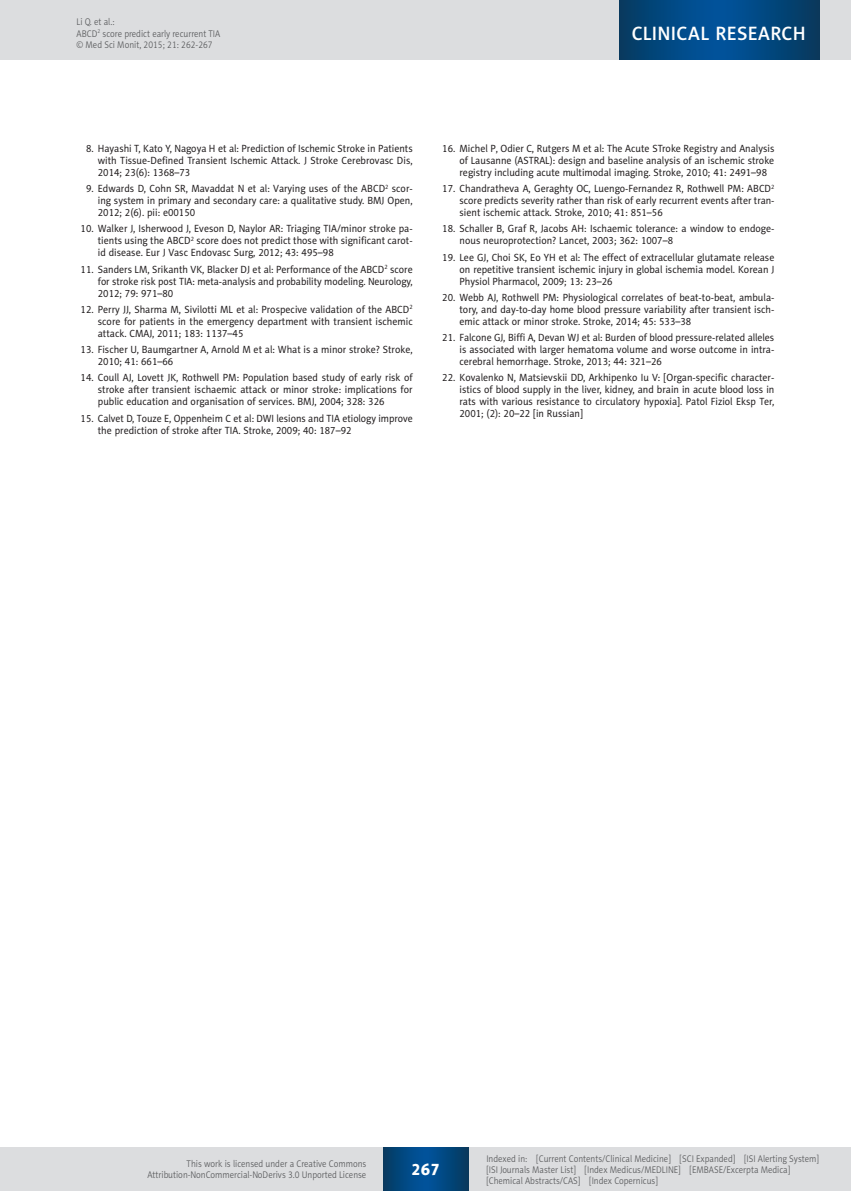
<style>
.page{position:relative;width:851px;height:1191px;background:#fff}
.page>*{position:absolute;margin:0;border:0;box-sizing:border-box;transform-origin:0 0}
.t1{font:19.5px "Naomi Sans EFN Medium";letter-spacing:.015em;color:#fff}
.t2{font:16.5px "Naomi Sans EFN Heavy";color:#fff}
.MSM_Referencje_punkt{font:10.5px/12px "Naomi Sans EFN";color:#231f20;text-align:justify;scale:.95 1}
.MSM_Referencje_punkt-2{font:10.5px/12px "Naomi Sans EFN";color:#231f20;scale:.94 1}
.t3{font:9.75px/11.2px "Naomi Sans EFN Light";color:#57585a;scale:.9 1}
</style>
<div class="page">
<div style="left:0;top:1148px;width:850px;height:43px;background:#dcdddf"></div>
<svg style="left:383px;top:1147px;width:85px;height:43px;background:#02477e"></svg>
<div style="left:0;top:0;width:850px;height:60px;background:#dcdddf"></div>
<svg style="left:619px;top:0;width:200px;height:60px;background:#02477e"></svg>
<p class="t3" style="left:77px;top:16px;width:161px">Li Q. et al.:<br>ABCD<sup>2</sup> score predict early recurrent TIA © Med Sci Monit, 2015; 21: 262-267</p>
<h1 class="t1" style="left:631px;top:22px;width:175px">CLINICAL RESEARCH</h1>
<p class="MSM_Referencje_punkt" style="left:98px;top:142px;width:333px;text-indent:-12px">8. Hayashi T, Kato Y, Nagoya H et al: Prediction of Ischemic Stroke in Patients with Tissue-Defined Transient Ischemic Attack. J Stroke Cerebrovasc Dis, 2014; 23(6): 1368–73</p>
<p class="MSM_Referencje_punkt" style="left:98px;top:183px;width:333px;text-indent:-12px">9. Edwards D, Cohn SR, Mavaddat N et al: Varying uses of the ABCD<sup>2</sup> scor&shy;ing system in primary and secondary care: a qualitative study. BMJ Open, 2012; 2(6). pii: e00150</p>
<p class="MSM_Referencje_punkt" style="left:98px;top:223px;width:333px;text-indent:-17px">10. Walker J, Isherwood J, Eveson D, Naylor AR: Triaging TIA/minor stroke pa&shy;tients using the ABCD<sup>2</sup> score does not predict those with significant carot&shy;id disease. Eur J Vasc Endovasc Surg, 2012; 43: 495–98</p>
<p class="MSM_Referencje_punkt" style="left:98px;top:263px;width:333px;text-indent:-17px">11. Sanders LM, Srikanth VK, Blacker DJ et al: Performance of the ABCD<sup>2</sup> score for stroke risk post TIA: meta-analysis and probability modeling. Neurology, 2012; 79: 971–80</p>
<p class="MSM_Referencje_punkt" style="left:98px;top:303px;width:333px;text-indent:-17px">12. Perry JJ, Sharma M, Sivilotti ML et al: Prospecive validation of the ABCD<sup>2 </sup>score for patients in the emergency department with transient ischemic attack. CMAJ, 2011; 183: 1137–45</p>
<p class="MSM_Referencje_punkt" style="left:98px;top:344px;width:333px;text-indent:-17px">13. Fischer U, Baumgartner A, Arnold M et al: What is a minor stroke? Stroke,<br>2010; 41: 661–66</p>
<p class="MSM_Referencje_punkt" style="left:98px;top:372px;width:333px;text-indent:-17px">14. Coull AJ, Lovett JK, Rothwell PM: Population based study of early risk of stroke after transient ischaemic attack or minor stroke: implications for public education and organisation of services. BMJ, 2004; 328: 326</p>
<p class="MSM_Referencje_punkt-2" style="left:98px;top:412px;width:336px;text-indent:-17px">15. Calvet D, Touze E, Oppenheim C et al: DWI lesions and TIA etiology improve the prediction of stroke after TIA. Stroke, 2009; 40: 187–92</p>
<p class="MSM_Referencje_punkt" style="left:459px;top:142px;width:333px;text-indent:-17px">16. Michel P, Odier C, Rutgers M et al: The Acute STroke Registry and Analysis of Lausanne (ASTRAL): design and baseline analysis of an ischemic stroke registry including acute multimodal imaging. Stroke, 2010; 41: 2491–98</p>
<p class="MSM_Referencje_punkt" style="left:459px;top:183px;width:333px;text-indent:-17px">17. Chandratheva A, Geraghty OC, Luengo-Fernandez R, Rothwell PM: ABCD<sup>2 </sup>score predicts severity rather than risk of early recurrent events after tran&shy;sient ischemic attack. Stroke, 2010; 41: 851–56</p>
<p class="MSM_Referencje_punkt" style="left:459px;top:223px;width:333px;text-indent:-17px">18. Schaller B, Graf R, Jacobs AH: Ischaemic tolerance: a window to endoge&shy;nous neuroprotection? Lancet, 2003; 362: 1007–8</p>
<p class="MSM_Referencje_punkt" style="left:459px;top:251px;width:333px;text-indent:-17px">19. Lee GJ, Choi SK, Eo YH et al: The effect of extracellular glutamate release on repetitive transient ischemic injury in global ischemia model. Korean J Physiol Pharmacol, 2009; 13: 23–26</p>
<p class="MSM_Referencje_punkt" style="left:459px;top:291px;width:333px;text-indent:-17px">20. Webb AJ, Rothwell PM: Physiological correlates of beat-to-beat, ambula&shy;tory, and day-to-day home blood pressure variability after transient isch&shy;emic attack or minor stroke. Stroke, 2014; 45: 533–38</p>
<p class="MSM_Referencje_punkt" style="left:459px;top:332px;width:333px;text-indent:-17px">21. Falcone GJ, Biffi A, Devan WJ et al: Burden of blood pressure-related alleles is associated with larger hematoma volume and worse outcome in intra&shy;cerebral hemorrhage. Stroke, 2013; 44: 321–26</p>
<p class="MSM_Referencje_punkt" style="left:459px;top:372px;width:333px;text-indent:-17px">22. Kovalenko N, Matsievskii DD, Arkhipenko Iu V: [Organ-specific character&shy;istics of blood supply in the liver, kidney, and brain in acute blood loss in rats with various resistance to circulatory hypoxia]. Patol Fiziol Eksp Ter, 2001; (2): 20–22 [in Russian]</p>
<p class="t3" style="left:147px;top:1158px;width:245px;text-align:right">This work is licensed under a Creative Commons<br>Attribution-NonCommercial-NoDerivs 3.0 Unported License</p>
<h2 class="t2" style="left:411px;top:1159px;width:30px">267</h2>
<p class="t3" style="left:486px;top:1152px;width:371px">Indexed in: [Current Contents/Clinical Medicine] [SCI Expanded] [ISI Alerting System] [ISI Journals Master List] [Index Medicus/MEDLINE] [EMBASE/Excerpta Medica] [Chemical Abstracts/CAS] [Index Copernicus]</p>
</div>
